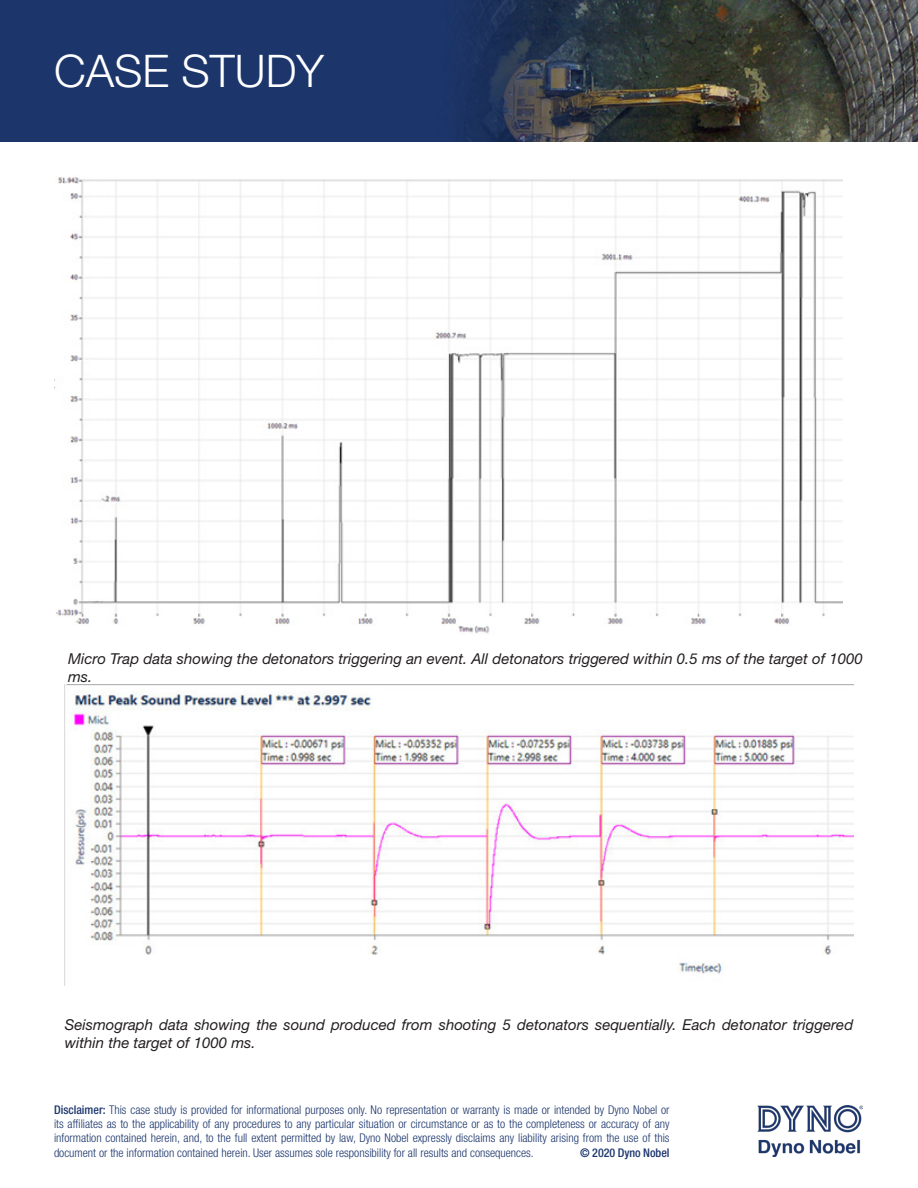
<style>
.page{position:relative;width:918px;height:1188px;background:#fff}
.page>*{position:absolute;margin:0;border:0;box-sizing:border-box;transform-origin:0 0}
.t1{font:300 45px "Helvetica Neue LT Std";color:#fff}
.Image_Caption{font:italic 15px/18px "Helvetica Neue LT Std";color:#231f20}
.t2{font:300 condensed 12px/14.4px "Helvetica Neue LT Std";color:#1c366c;text-align:justify}
.t3{font:500 condensed 12px "Helvetica Neue LT Std";color:#1c366c}
.s1{font-weight:500}
</style>
<div class="page">
<div style="left:0;top:0;width:918px;height:142px;background:#1c366c"></div>
<img style="left:461px;top:0;width:457px;height:142px">
<img style="left:758px;top:1105px;width:105px;height:52px">
<img style="left:54px;top:177px;width:789px;height:457px">
<img style="left:65px;top:684px;width:788px;height:290px">
<h1 class="t1" style="left:54px;top:43px;width:272px">CASE STUDY</h1>
<p class="Image_Caption" style="left:68px;top:649px;width:796px">Micro Trap data showing the detonators triggering an event. All detonators triggered within 0.5 ms of the target of 1000 ms.</p>
<p class="Image_Caption" style="left:65px;top:1016px;width:790px">Seismograph data showing the sound produced from shooting 5 detonators sequentially. Each detonator triggered within the target of 1000 ms.</p>
<p class="t2" style="left:54px;top:1102px;width:617px"><span class="s1">Disclaimer:</span> This case study is provided for informational purposes only. No representation or warranty is made or intended by Dyno Nobel or its affiliates as to the applicability of any procedures to any particular situation or circumstance or as to the completeness or accuracy of any information contained herein, and, to the full extent permitted by law, Dyno Nobel expressly disclaims any liability arising from the use of this document or the information contained herein. User assumes sole responsibility for all results and consequences.</p>
<p class="t3" style="left:580px;top:1145px;width:91px">© 2020 Dyno Nobel</p>
</div>
